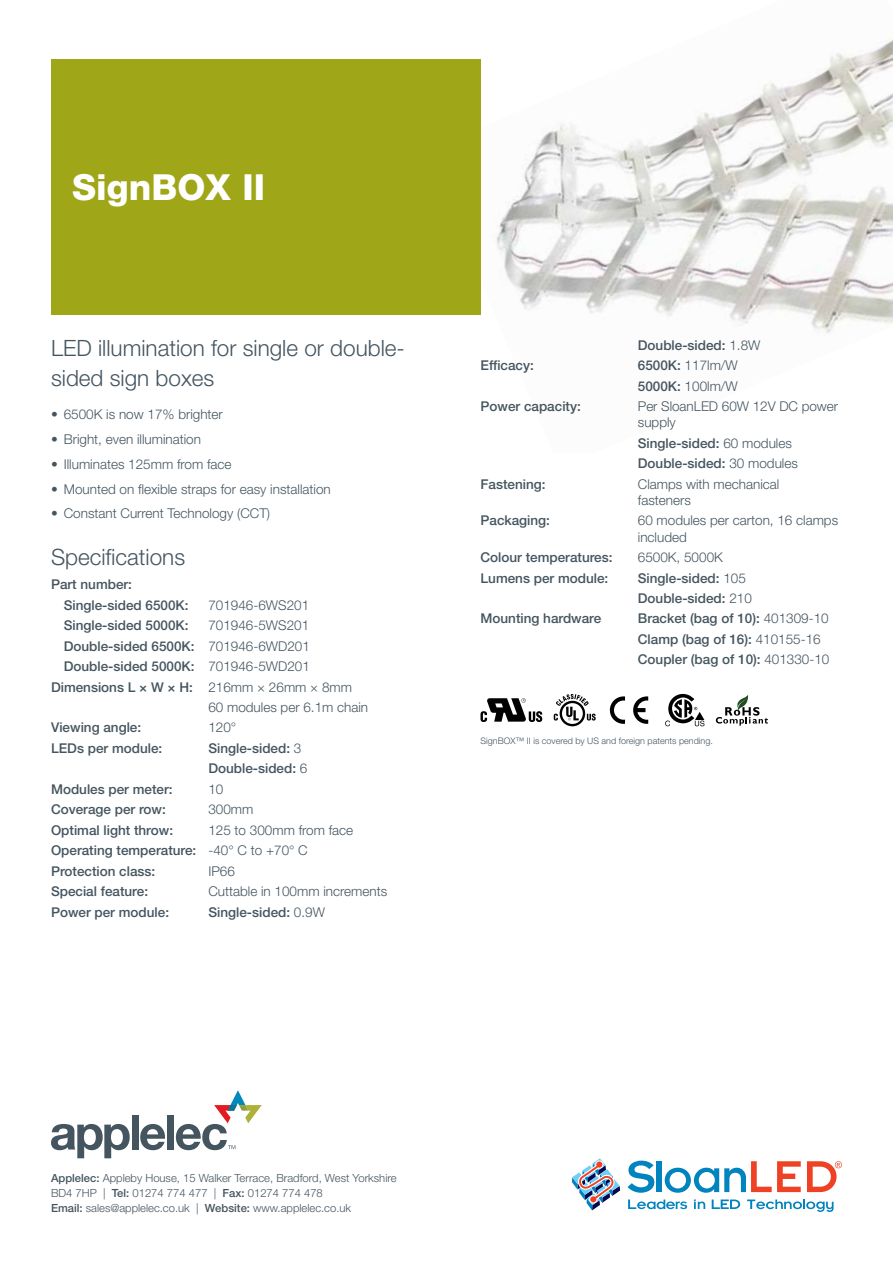
<style>
.page{position:relative;width:893px;height:1263px;background:#fff}
.page>*{position:absolute;margin:0;border:0;box-sizing:border-box;transform-origin:0 0}
.t1{font:800 36px "Helvetica Neue LT Std";color:#fff}
.t2{font:300 22.5px/30px "Helvetica Neue LT Std";color:#455560}
.t3{font:500 13.5px/20.4px "Helvetica Neue LT Std";color:#455560}
.t4{font:300 13.5px/16.2px "Helvetica Neue LT Std";color:#455560}
.t5{font:300 11.25px/15px "Helvetica Neue LT Std";color:#455560}
.t6{font:300 9px "Helvetica Neue LT Std";color:#455560}
.s1{font-weight:300}
.s2{font-weight:500}
</style>
<div class="page">
<svg style="left:51px;top:1124px;width:79px;height:34px"></svg>
<div style="left:132px;top:1115px;width:6px;height:34px;background:#455560"></div>
<svg style="left:140px;top:1124px;width:26px;height:26px"></svg>
<div style="left:167px;top:1115px;width:7px;height:34px;background:#455560"></div>
<svg style="left:176px;top:1090px;width:86px;height:60px"></svg>
<svg style="left:572px;top:1158px;width:48px;height:52px"></svg>
<svg style="left:807px;top:1161px;width:35px;height:31px"></svg>
<svg style="left:628px;top:1199px;width:59px;height:10px"></svg>
<svg style="left:694px;top:1199px;width:11px;height:10px"></svg>
<svg style="left:747px;top:1199px;width:86px;height:13px"></svg>
<svg style="left:712px;top:1199px;width:28px;height:10px"></svg>
<svg style="left:628px;top:1160px;width:26px;height:33px"></svg>
<div style="left:657px;top:1161px;width:5px;height:31px;background:#0083bf"></div>
<svg style="left:665px;top:1161px;width:136px;height:32px"></svg>
<img style="left:435px;top:38px;width:458px;height:295px">
<div style="left:51px;top:60px;width:429px;height:255px;background:#9fa617"></div>
<svg style="left:480px;top:698px;width:62px;height:24px"></svg>
<svg style="left:633px;top:696px;width:15px;height:28px"></svg>
<svg style="left:610px;top:696px;width:15px;height:28px"></svg>
<svg style="left:560px;top:701px;width:25px;height:25px"></svg>
<svg style="left:562px;top:703px;width:21px;height:21px"></svg>
<svg style="left:554px;top:694px;width:42px;height:26px"></svg>
<svg style="left:665px;top:694px;width:39px;height:32px"></svg>
<svg style="left:716px;top:695px;width:52px;height:31px"></svg>
<h1 class="t1" style="left:72px;top:166px;width:194px">SignBOX II</h1>
<h2 class="t2" style="left:51px;top:333px;width:355px">LED illumination for single or double&shy;sided sign boxes</h2>
<p class="t4" style="left:51px;top:406px;width:173px">• 6500K is now 17% brighter</p>
<p class="t4" style="left:51px;top:431px;width:152px">• Bright, even illumination</p>
<p class="t4" style="left:51px;top:456px;width:182px">• Illuminates 125mm from face</p>
<p class="t4" style="left:51px;top:480px;width:281px">• Mounted on flexible straps for easy installation</p>
<p class="t4" style="left:51px;top:505px;width:221px">• Constant Current Technology (CCT)</p>
<h2 class="t2" style="left:51px;top:541px;width:136px">Specifications</h2>
<p class="t3" style="left:64px;top:574px;width:126px;text-indent:-13px">Part number:<br>Single-sided 6500K:</p>
<p class="t4" style="left:208px;top:596px;width:102px">701946-6WS201</p>
<p class="t3" style="left:64px;top:615px;width:126px">Single-sided 5000K:</p>
<p class="t4" style="left:208px;top:617px;width:102px">701946-5WS201</p>
<p class="t3" style="left:64px;top:635px;width:248px">Double-sided 6500K: <span class="s1">701946-6WD201</span></p>
<p class="t3" style="left:64px;top:656px;width:248px">Double-sided 5000K: <span class="s1">701946-5WD201</span></p>
<p class="t3" style="left:51px;top:676px;width:303px">Dimensions L × W × H: <span class="s1">216mm × 26mm × 8mm</span></p>
<p class="t4" style="left:208px;top:699px;width:161px">60 modules per 6.1m chain</p>
<p class="t3" style="left:51px;top:717px;width:92px">Viewing angle:</p>
<p class="t4" style="left:208px;top:719px;width:29px">120°</p>
<p class="t3" style="left:51px;top:738px;width:113px">LEDs per module:</p>
<p class="t3" style="left:208px;top:738px;width:101px">Single-sided: <span class="s1">3<br></span>Double-sided: <span class="s1">6</span></p>
<p class="t3" style="left:51px;top:779px;width:123px">Modules per meter:</p>
<p class="t4" style="left:208px;top:780px;width:17px">10</p>
<p class="t3" style="left:51px;top:799px;width:116px">Coverage per row:</p>
<p class="t4" style="left:208px;top:801px;width:47px">300mm</p>
<p class="t3" style="left:51px;top:819px;width:124px">Optimal light throw:</p>
<p class="t3" style="left:51px;top:819px;width:304px;text-indent:157px"><span class="s1">125 to 300mm from face<br></span>Operating temperature: <span class="s1">-40° C to +70° C<br></span>Protection class:</p>
<p class="t4" style="left:208px;top:862px;width:28px">IP66</p>
<p class="t3" style="left:51px;top:881px;width:99px">Special feature:</p>
<p class="t4" style="left:208px;top:883px;width:180px">Cuttable in 100mm increments</p>
<p class="t3" style="left:51px;top:901px;width:120px">Power per module:</p>
<p class="t3" style="left:208px;top:901px;width:118px">Single-sided: <span class="s1">0.9W</span></p>
<p class="t3" style="left:638px;top:335px;width:124px">Double-sided: <span class="s1">1.8W</span></p>
<p class="t3" style="left:480px;top:355px;width:55px">Efficacy:</p>
<p class="t4" style="left:638px;top:355px;width:101px;line-height:20.4px"><span class="s2">6500K:</span> 117lm/W<br><span class="s2">5000K:</span> 100lm/W</p>
<p class="t3" style="left:480px;top:396px;width:102px">Power capacity:</p>
<p class="t4" style="left:638px;top:398px;width:202px">Per SloanLED 60W 12V DC power supply</p>
<p class="t3" style="left:638px;top:433px;width:162px">Single-sided: <span class="s1">60 modules<br></span>Double-sided: <span class="s1">30 modules</span></p>
<p class="t3" style="left:480px;top:474px;width:67px">Fastening:</p>
<p class="t4" style="left:638px;top:476px;width:143px">Clamps with mechanical fasteners</p>
<p class="t3" style="left:480px;top:510px;width:71px">Packaging:</p>
<p class="t4" style="left:638px;top:512px;width:202px">60 modules per carton, 16 clamps included</p>
<p class="t3" style="left:480px;top:547px;width:134px">Colour temperatures:</p>
<p class="t4" style="left:638px;top:549px;width:87px">6500K, 5000K</p>
<p class="t3" style="left:480px;top:567px;width:129px">Lumens per module:</p>
<p class="t3" style="left:638px;top:567px;width:116px">Single-sided: <span class="s1">105<br></span>Double-sided: <span class="s1">210</span></p>
<p class="t3" style="left:480px;top:608px;width:122px">Mounting hardware</p>
<p class="t3" style="left:638px;top:608px;width:193px">Bracket (bag of 10): <span class="s1">401309-10<br></span>Clamp (bag of 16): <span class="s1">410155-16<br></span>Coupler (bag of 10): <span class="s1">401330-10</span></p>
<p class="t6" style="left:480px;top:735px;width:234px">SignBOX™ II is covered by US and foreign patents pending.</p>
<p class="t5" style="left:51px;top:1170px;width:347px"><span class="s2">Applelec:</span> Appleby House, 15 Walker Terrace, Bradford, West Yorkshire<br>BD4 7HP | <span class="s2">Tel:</span> 01274 774 477 | <span class="s2">Fax:</span> 01274 774 478<br><span class="s2">Email:</span> sales@applelec.co.uk | <span class="s2">Website:</span> www.applelec.co.uk</p>
</div>
